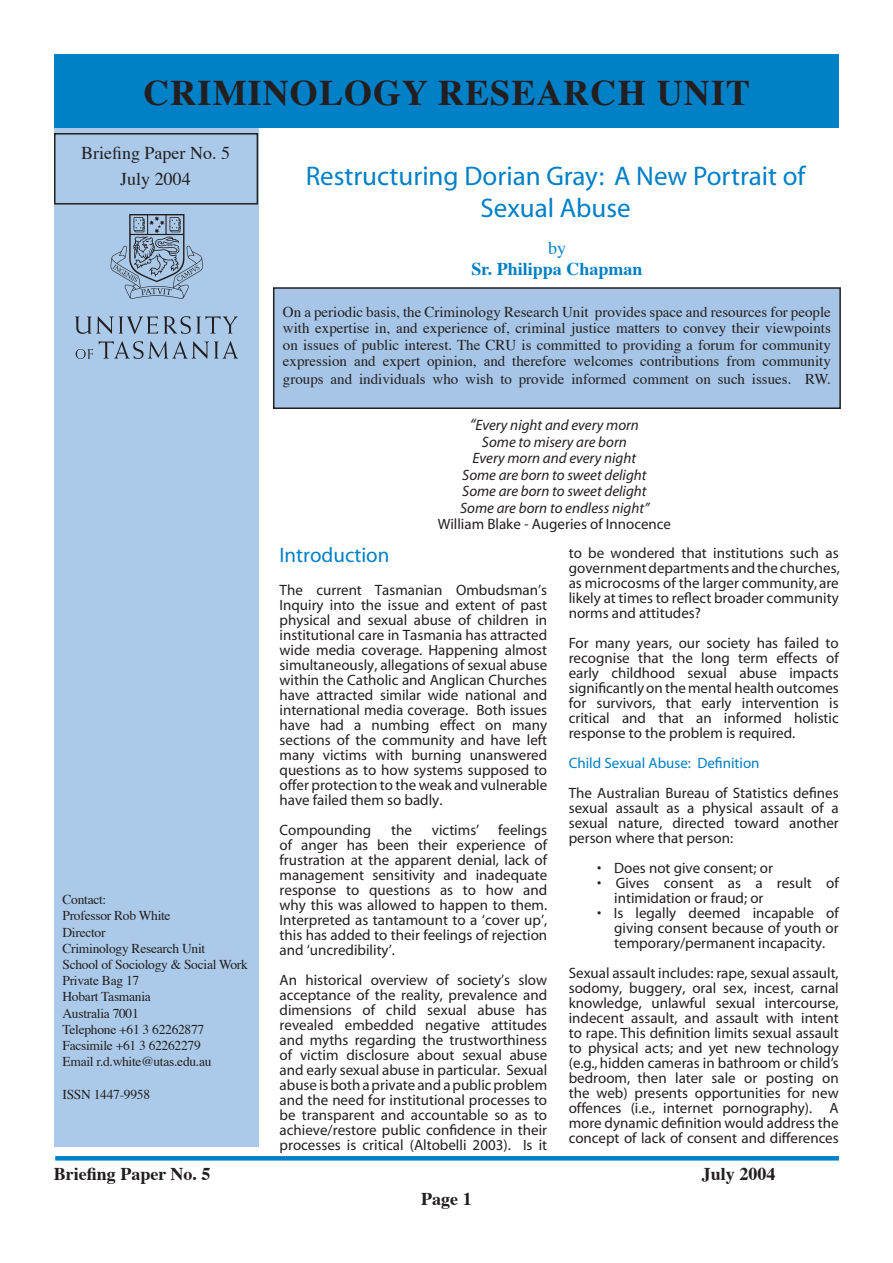
<style>
.page{position:relative;width:893px;height:1263px;background:#fff}
.page>*{position:absolute;margin:0;border:0;box-sizing:border-box;transform-origin:0 0}
.t1{font:700 36px "Times";letter-spacing:.03em;color:#231f20}
.t2{font:27px/32.4px "Myriad";color:#0080c6;text-align:center}
.t3{font:21px "Myriad";color:#0080c6}
.t4{font:700 18px "Times";color:#231f20}
.t5{font:18px/26px "Times";color:#231f20;text-align:center}
.t6{font:700 18px "Times";color:#0080c6}
.t7{font:18px "Times";color:#0080c6}
.t8{font:15px/15px "Myriad";color:#231f20;text-align:justify}
.t9{font:15px/16.5px "Times";color:#231f20;text-align:justify}
.t10{font:italic 15px/16.5px "Myriad";color:#231f20;text-align:center}
.t11{font:15px "Myriad";color:#0080c6}
.t12{font:13.5px/16.2px "Times";letter-spacing:-.02em;color:#231f20}
.s1{font-size:16.5px}
</style>
<div class="page">
<svg style="left:55px;top:1156px;width:784px;height:4px;background:#0482c7"></svg>
<div style="left:54px;top:126px;width:204px;height:1020px;background:#abcae9"></div>
<div style="left:54px;top:133px;width:204px;height:72px;border:2px solid #231f20"></div>
<div style="left:54px;top:54px;width:785px;height:73px;background:#0080c6"></div>
<img style="left:75px;top:214px;width:163px;height:144px">
<div style="left:274px;top:288px;width:566px;height:120px;background:#a6c5e7"></div>
<div style="left:273px;top:287px;width:568px;height:122px;border:2px solid #231f20"></div>
<h1 class="t1" style="left:143px;top:69px;width:608px">CRIMINOLOGY RESEARCH UNIT</h1>
<p class="t5" style="left:81px;top:141px;width:150px">Briefing Paper No. 5<br>July 2004</p>
<p class="t12" style="left:63px;top:892px;width:187px">Contact:<br>Professor Rob White<br>Director<br>Criminology Research Unit<br>School of Sociology &amp; Social Work<br>Private Bag 17<br>Hobart Tasmania<br>Australia 7001<br>Telephone +61 3 62262877<br>Facsimile +61 3 62262279<br>Email r.d.white@utas.edu.au</p>
<p class="t12" style="left:63px;top:1087px;width:89px">ISSN 1447-9958</p>
<h2 class="t2" style="left:306px;top:161px;width:501px">Restructuring Dorian Gray: A New Portrait of<br>Sexual Abuse</h2>
<p class="t7" style="left:548px;top:236px;width:19px">by</p>
<p class="t6" style="left:472px;top:257px;width:172px">Sr. Philippa Chapman</p>
<p class="t9" style="left:283px;top:304px;width:549px">On a periodic basis, the Criminology Research Unit provides space and resources for people with expertise in, and experience of, criminal justice matters to convey their viewpoints on issues of public interest. The CRU is committed to providing a forum for community expression and expert opinion, and therefore welcomes contributions from community</p>
<p class="t9" style="left:283px;top:372px;width:549px">groups and individuals who wish to provide informed comment on such issues. RW.</p>
<p class="t10" style="left:460px;top:418px;width:191px"><span class="s1">“</span>Every night and every morn<br>Some to misery are born<br>Every morn and every night<br>Some are born to sweet delight<br>Some are born to sweet delight<br>Some are born to endless night”</p>
<p class="t8" style="left:438px;top:517px;width:235px">William Blake - Augeries of Innocence</p>
<h3 class="t3" style="left:280px;top:544px;width:111px">Introduction</h3>
<p class="t8" style="left:280px;top:583px;width:269px">The current Tasmanian Ombudsman’s Inquiry into the issue and extent of past physical and sexual abuse of children in institutional care in Tasmania has attracted wide media coverage. Happening almost simultaneously, allegations of sexual abuse within the Catholic and Anglican Churches have attracted similar wide national and international media coverage. Both issues have had a numbing effect on many sections of the community and have left many victims with burning unanswered questions as to how systems supposed to offer protection to the weak and vulnerable have failed them so badly.</p>
<p class="t8" style="left:280px;top:823px;width:93px">Compounding</p>
<p class="t8" style="left:391px;top:823px;width:22px">the</p>
<p class="t8" style="left:280px;top:823px;width:269px;text-indent:152px">victims’ feelings of anger has been their experience of frustration at the apparent denial, lack of management sensitivity and inadequate response to questions as to how and why this was allowed to happen to them.<br>Interpreted as tantamount to a ‘cover up’, this has added to their feelings of rejection and ‘uncredibility’.</p>
<p class="t8" style="left:280px;top:973px;width:269px">An historical overview of society’s slow acceptance of the reality, prevalence and dimensions of child sexual abuse has revealed embedded negative attitudes and myths regarding the trustworthiness of victim disclosure about sexual abuse and early sexual abuse in particular. Sexual abuse is both a private and a public problem and the need for institutional processes to be transparent and accountable so as to achieve/restore public confidence in their processes is critical (Altobelli 2003). Is it</p>
<p class="t8" style="left:569px;top:546px;width:273px">to be wondered that institutions such as government departments and the churches, as microcosms of the larger community, are likely at times to reflect broader community norms and attitudes?</p>
<p class="t8" style="left:569px;top:636px;width:272px">For many years, our society has failed to recognise that the long term effects of early childhood sexual abuse impacts significantly on the mental health outcomes for survivors, that early intervention is critical and that an informed holistic response to the problem is required.</p>
<p class="t11" style="left:569px;top:755px;width:192px">Child Sexual Abuse: Definition</p>
<p class="t8" style="left:569px;top:786px;width:272px">The Australian Bureau of Statistics defines sexual assault as a physical assault of a sexual nature, directed toward another person where that person:</p>
<p class="t8" style="left:597px;top:861px;width:177px">• Does not give consent; or</p>
<p class="t8" style="left:614px;top:876px;width:226px;text-indent:-17px">• Gives consent as a result of intimidation or fraud; or</p>
<p class="t8" style="left:614px;top:906px;width:226px;text-indent:-17px">• Is legally deemed incapable of giving consent because of youth or temporary/permanent incapacity.</p>
<p class="t8" style="left:569px;top:966px;width:272px">Sexual assault includes: rape, sexual assault, sodomy, buggery, oral sex, incest, carnal knowledge, unlawful sexual intercourse, indecent assault, and assault with intent to rape. This definition limits sexual assault to physical acts; and yet new technology (e.g., hidden cameras in bathroom or child’s bedroom, then later sale or posting on the web) presents opportunities for new offences (i.e., internet pornography). A more dynamic definition would address the concept of lack of consent and differences</p>
<p class="t4" style="left:54px;top:1162px;width:158px">Briefing Paper No. 5</p>
<p class="t4" style="left:702px;top:1162px;width:75px">July 2004</p>
<p class="t4" style="left:421px;top:1187px;width:52px">Page 1</p>
</div>
